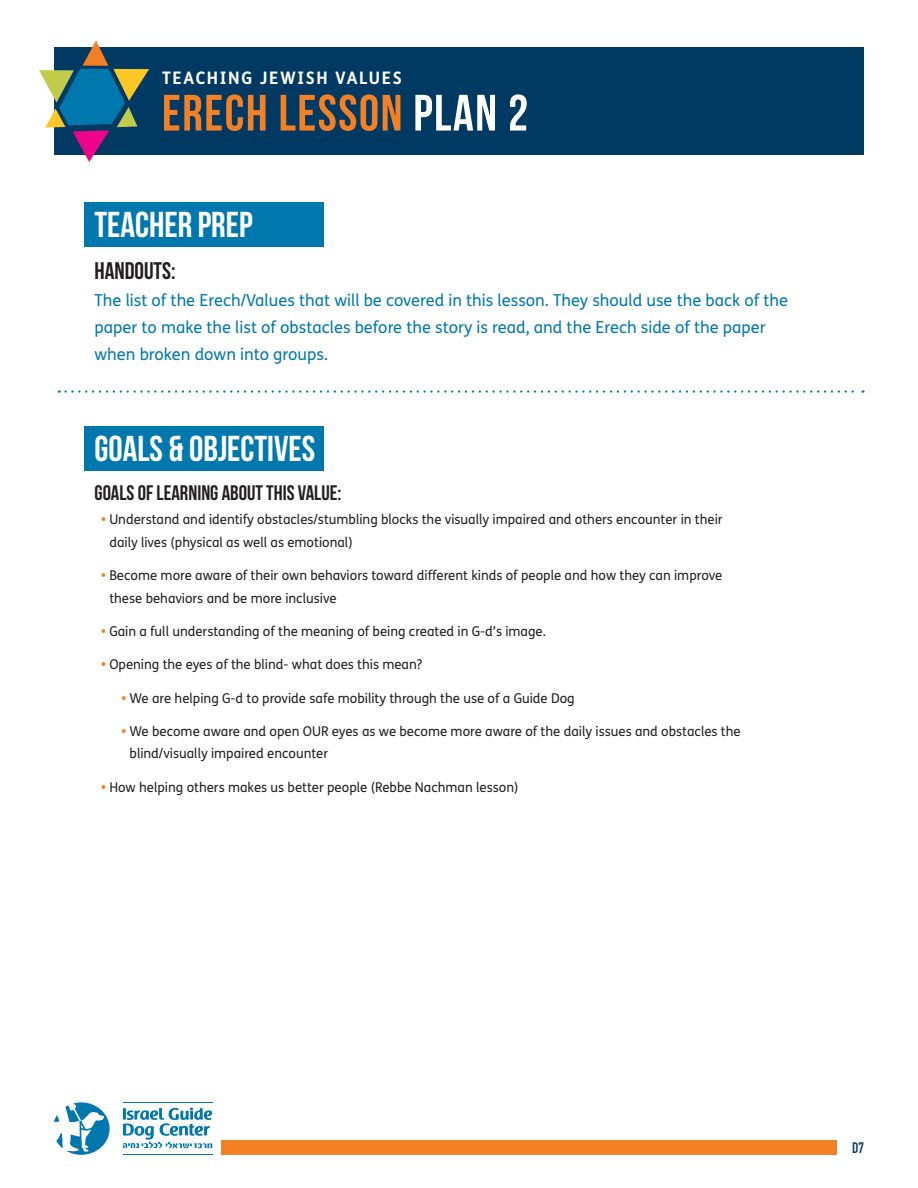
<style>
.page{position:relative;width:918px;height:1188px;background:#fff}
.page>*{position:absolute;margin:0;border:0;box-sizing:border-box;transform-origin:0 0}
.t1{font:51px "Bebas Neue";letter-spacing:.03em;color:#f48026}
.t2{font:36px "Bebas Neue";color:#fff}
.t3{font:24px "Bebas Neue";color:#231f20}
.t4{font:21px "Bebas Neue";color:#231f20}
.t5{font:700 17.25px "FS Me";letter-spacing:.1em;color:#fff;scale:.95 1}
.t6{font:16.5px/27px "FS Me";color:#0078ae}
.t7{font:15px "DIN Engschrift Std";color:#003a62}
.t8{font:13.5px/22.5px "FS Me";color:#231f20}
.s1{color:#fff}
.s2{font-weight:800;color:#f48026}
</style>
<div class="page">
<div style="left:54px;top:47px;width:810px;height:108px;background:#003a62"></div>
<div style="left:85px;top:426px;width:239px;height:45px;background:#0078ae"></div>
<div style="left:85px;top:202px;width:239px;height:45px;background:#0078ae"></div>
<svg style="left:39px;top:41px;width:110px;height:121px"></svg>
<svg style="left:59px;top:390px;width:805px;height:3px"></svg>
<hr style="left:123px;top:1102px;width:89px;height:1px;background:#0078ae">
<hr style="left:123px;top:1154px;width:89px;height:1px;background:#0078ae">
<svg style="left:54px;top:1102px;width:56px;height:53px"></svg>
<svg style="left:123px;top:1108px;width:89px;height:40px"></svg>
<div style="left:221px;top:1140px;width:616px;height:15px;background:#f48026"></div>
<p class="t5" style="left:162px;top:65px;width:254px">TEACHING JEWISH VALUES</p>
<p class="t1" style="left:162px;top:85px;width:368px">ERECH LESSON <span class="s1">PLAN 2</span></p>
<p class="t2" style="left:94px;top:205px;width:160px">TEACHER PREP</p>
<p class="t3" style="left:94px;top:257px;width:83px">HANDOUTS:</p>
<p class="t6" style="left:94px;top:286px;width:695px">The list of the Erech/Values that will be covered in this lesson. They should use the back of the paper to make the list of obstacles before the story is read, and the Erech side of the paper when broken down into groups.</p>
<p class="t2" style="left:94px;top:429px;width:222px">GOALS &amp; OBJECTIVES</p>
<p class="t4" style="left:94px;top:481px;width:248px">GOALS OF LEARNING ABOUT THIS VALUE:</p>
<p class="t8" style="left:109px;top:508px;width:615px;text-indent:-8px"><span class="s2">•</span> Understand and identify obstacles/stumbling blocks the visually impaired and others encounter in their daily lives (physical as well as emotional)</p>
<p class="t8" style="left:109px;top:564px;width:614px;text-indent:-8px"><span class="s2">•</span> Become more aware of their own behaviors toward different kinds of people and how they can improve these behaviors and be more inclusive</p>
<p class="t8" style="left:101px;top:620px;width:446px"><span class="s2">•</span> Gain a full understanding of the meaning of being created in G-d’s image.</p>
<p class="t8" style="left:101px;top:653px;width:323px"><span class="s2">•</span> Opening the eyes of the blind- what does this mean?</p>
<p class="t8" style="left:122px;top:686px;width:455px"><span class="s2">•</span> We are helping G-d to provide safe mobility through the use of a Guide Dog</p>
<p class="t8" style="left:130px;top:720px;width:613px;text-indent:-8px"><span class="s2">•</span> We become aware and open OUR eyes as we become more aware of the daily issues and obstacles the blind/visually impaired encounter</p>
<p class="t8" style="left:101px;top:775px;width:419px"><span class="s2">•</span> How helping others makes us better people (Rebbe Nachman lesson)</p>
<p class="t7" style="left:852px;top:1139px;width:13px">D7</p>
</div>
